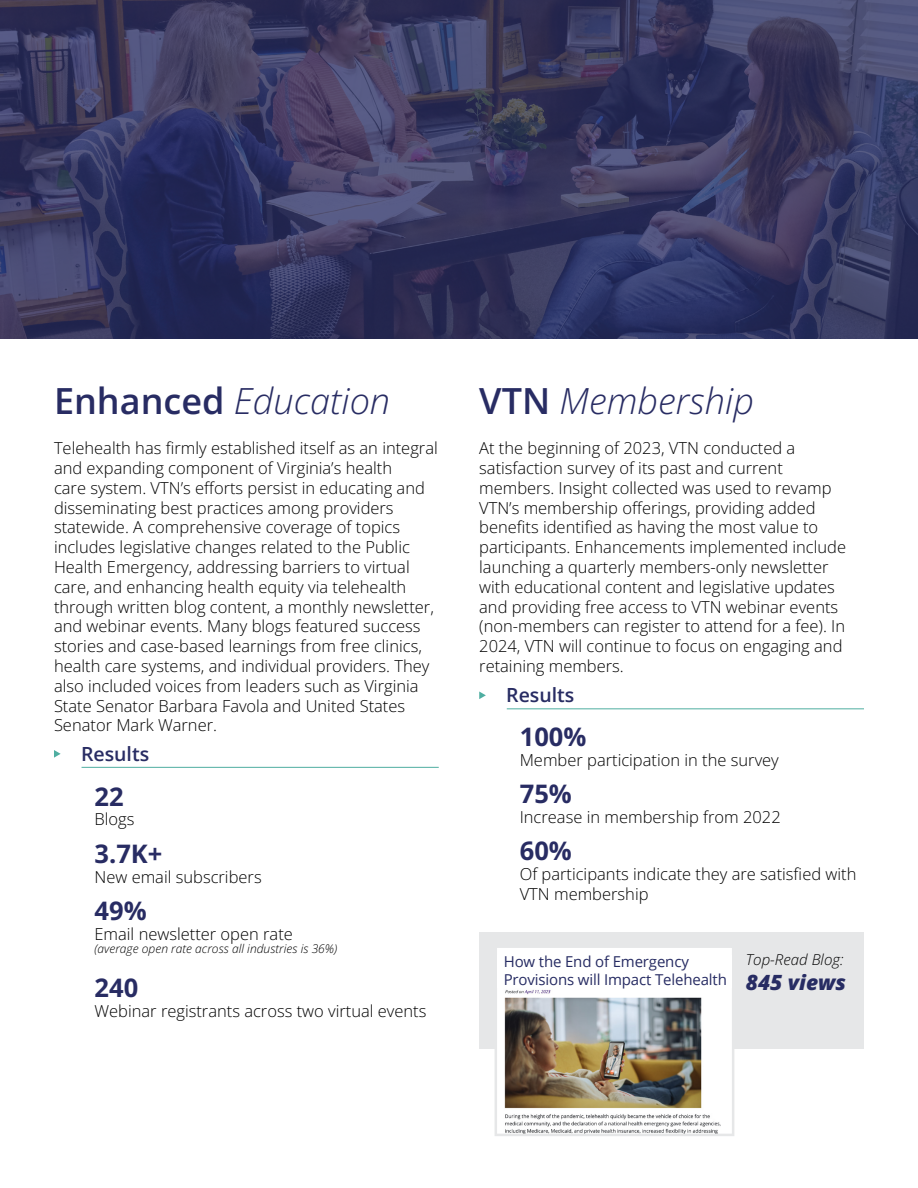
<style>
.page{position:relative;width:918px;height:1188px;background:#fff}
.page>*{position:absolute;margin:0;border:0;box-sizing:border-box;transform-origin:0 0}
.Body{font:italic 36px "Open Sans";color:#282c63}
.Body-2{font:700 25.5px "Open Sans";color:#282c63}
.t1{font:italic 800 21px "Open Sans";color:#272c63}
.Mini_Header{font:600 19.5px "Open Sans";color:#282c63}
.Body-3{font:300 16.5px/19.8px "Open Sans";color:#000}
.t2{font:15px/18px "Open Sans";letter-spacing:-.01em;color:#272c63}
.t3{font:italic 15px "Open Sans";color:#000}
.Body-4{font:italic 12px "Open Sans";color:#000}
.s1{font-weight:600;font-style:normal}
</style>
<div class="page">
<hr style="left:82px;top:767px;width:357px;height:1px;background:#4faea1">
<hr style="left:507px;top:708px;width:357px;height:1px;background:#4faea1">
<svg style="left:54px;top:750px;width:7px;height:8px"></svg>
<svg style="left:479px;top:692px;width:7px;height:7px"></svg>
<svg style="left:0;top:0;width:918px;height:339px"></svg>
<div style="left:479px;top:932px;width:385px;height:117px;background:#e6e7e8"></div>
<img style="left:499px;top:988px;width:231px;height:144px">
<div style="left:495px;top:947px;width:239px;height:189px;border:3px solid #e6e7e8"></div>
<div style="left:496px;top:946px;width:237px;height:38px;background:#fff;border:2px solid #e6e7e8"></div>
<div style="left:497px;top:956px;width:235px;height:32px;background:#fff"></div>
<p class="Body" style="left:54px;top:376px;width:338px"><span class="s1">Enhanced</span> Education</p>
<p class="Body-3" style="left:54px;top:438px;width:385px">Telehealth has firmly established itself as an integral and expanding component of Virginia’s health<br>care system. VTN’s efforts persist in educating and disseminating best practices among providers statewide. A comprehensive coverage of topics includes legislative changes related to the Public Health Emergency, addressing barriers to virtual care, and enhancing health equity via telehealth through written blog content, a monthly newsletter, and webinar events. Many blogs featured success stories and case-based learnings from free clinics, health care systems, and individual providers. They also included voices from leaders such as Virginia State Senator Barbara Favola and United States Senator Mark Warner.</p>
<p class="Mini_Header" style="left:81px;top:741px;width:70px">Results</p>
<p class="Body-2" style="left:94px;top:779px;width:31px">22</p>
<p class="Body-3" style="left:94px;top:809px;width:42px">Blogs</p>
<p class="Body-2" style="left:94px;top:836px;width:69px">3.7K+</p>
<p class="Body-3" style="left:94px;top:866px;width:169px">New email subscribers</p>
<p class="Body-2" style="left:94px;top:893px;width:54px">49%</p>
<p class="Body-3" style="left:94px;top:923px;width:200px">Email newsletter open rate</p>
<p class="Body-4" style="left:94px;top:941px;width:244px">(average open rate across all industries is 36%)</p>
<p class="Body-2" style="left:94px;top:970px;width:45px">240</p>
<p class="Body-3" style="left:94px;top:1000px;width:333px">Webinar registrants across two virtual events</p>
<p class="Body" style="left:479px;top:376px;width:276px"><span class="s1">VTN</span> Membership</p>
<p class="Body-3" style="left:479px;top:438px;width:368px">At the beginning of 2023, VTN conducted a satisfaction survey of its past and current members. Insight collected was used to revamp VTN’s membership offerings, providing added benefits identified as having the most value to participants. Enhancements implemented include launching a quarterly members-only newsletter with educational content and legislative updates and providing free access to VTN webinar events (non-members can register to attend for a fee). In 2024, VTN will continue to focus on engaging and retaining members.</p>
<p class="Mini_Header" style="left:506px;top:682px;width:70px">Results</p>
<p class="Body-2" style="left:520px;top:719px;width:68px">100%</p>
<p class="Body-3" style="left:520px;top:750px;width:261px">Member participation in the survey</p>
<p class="Body-2" style="left:520px;top:777px;width:54px">75%</p>
<p class="Body-3" style="left:520px;top:807px;width:263px">Increase in membership from 2022</p>
<p class="Body-2" style="left:520px;top:834px;width:54px">60%</p>
<p class="Body-3" style="left:520px;top:864px;width:338px">Of participants indicate they are satisfied with<br>VTN membership</p>
<p class="t2" style="left:504px;top:952px;width:225px">How the End of Emergency<br>Provisions will Impact Telehealth</p>
<p class="t3" style="left:746px;top:949px;width:99px">Top-Read Blog:</p>
<p class="t1" style="left:746px;top:968px;width:102px">845 views</p>
</div>
